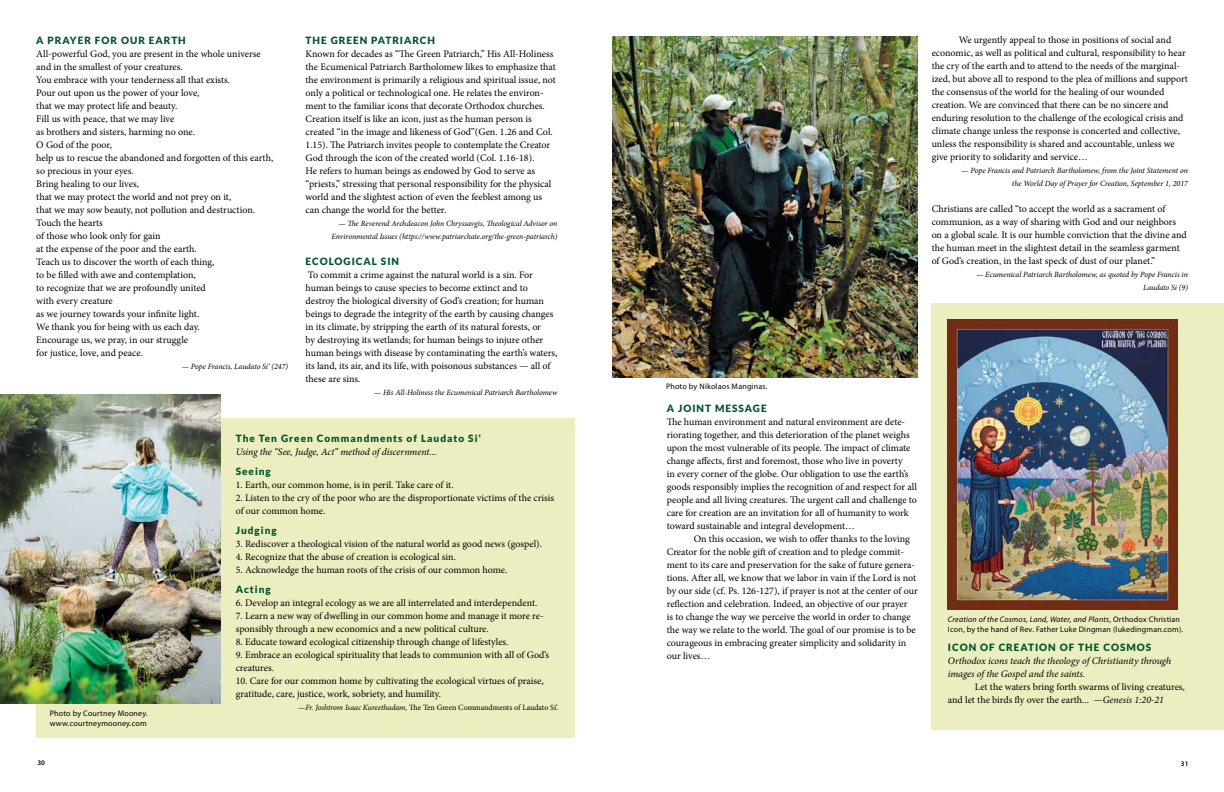
<style>
.page{position:relative;width:1224px;height:792px;background:#fff}
.page>*{position:absolute;margin:0;border:0;box-sizing:border-box;transform-origin:0 0}
.t1{font:10px/13px "Minion Pro";letter-spacing:-.005em;color:#000}
.t2{font:900 10px "Lato";letter-spacing:.1em;color:#005627}
.t3{font:italic 10px/13px "Minion Pro";letter-spacing:-.005em;color:#000}
.t4{font:italic 8px/13px "Minion Pro";letter-spacing:-.01em;color:#000;text-align:right}
.t5{font:8px/10px "Myriad Pro";letter-spacing:.025em;color:#000}
.t6{font:8px "Minion Pro";letter-spacing:-.005em;color:#000}
.t7{font:600 7px "Myriad Pro";color:#000}
.s1{font-style:italic}
</style>
<div class="page">
<div style="left:36px;top:418px;width:539px;height:320px;background:#eceec0"></div>
<img style="left:0;top:394px;width:221px;height:309px">
<img style="left:613px;top:36px;width:305px;height:342px">
<div style="left:932px;top:304px;width:292px;height:426px;background:#eceec0"></div>
<img style="left:947px;top:320px;width:230px;height:289px">
<p class="t2" style="left:36px;top:35px;width:151px">A PRAYER FOR OUR EARTH</p>
<p class="t1" style="left:36px;top:47px;width:239px">All-powerful God, you are present in the whole universe and in the smallest of your creatures.<br>You embrace with your tenderness all that exists.<br>Pour out upon us the power of your love,<br>that we may protect life and beauty.<br>Fill us with peace, that we may live<br>as brothers and sisters, harming no one.<br>O God of the poor,<br>help us to rescue the abandoned and forgotten of this earth, so precious in your eyes.<br>Bring healing to our lives,<br>that we may protect the world and not prey on it,<br>that we may sow beauty, not pollution and destruction.<br>Touch the hearts<br>of those who look only for gain<br>at the expense of the poor and the earth.<br>Teach us to discover the worth of each thing,<br>to be filled with awe and contemplation,<br>to recognize that we are profoundly united<br>with every creature<br>as we journey towards your infinite light.<br>We thank you for being with us each day.<br>Encourage us, we pray, in our struggle<br>for justice, love, and peace.</p>
<p class="t4" style="left:182px;top:360px;width:108px">— Pope Francis, Laudato Si’ (247)</p>
<p class="t2" style="left:306px;top:35px;width:131px">THE GREEN PATRIARCH</p>
<p class="t1" style="left:306px;top:47px;width:252px">Known for decades as “The Green Patriarch,” His All-Holiness the Ecumenical Patriarch Bartholomew likes to emphasize that the environment is primarily a religious and spiritual issue, not only a political or technological one. He relates the environ&shy;ment to the familiar icons that decorate Orthodox churches.<br>Creation itself is like an icon, just as the human person is created “in the image and likeness of God”(Gen. 1.26 and Col.<br>1.15). The Patriarch invites people to contemplate the Creator God through the icon of the created world (Col. 1.16-18).<br>He refers to human beings as endowed by God to serve as “priests,” stressing that personal responsibility for the physical world and the slightest action of even the feeblest among us can change the world for the better.</p>
<p class="t4" style="left:331px;top:217px;width:228px">— The Reverend Archdeacon John Chryssavgis, Theological Advisor on<br>Environmental Issues (https://www.patriarchate.org/the-green-patriarch)</p>
<p class="t2" style="left:306px;top:256px;width:95px">ECOLOGICAL SIN</p>
<p class="t1" style="left:306px;top:268px;width:253px">To commit a crime against the natural world is a sin. For human beings to cause species to become extinct and to destroy the biological diversity of God’s creation; for human beings to degrade the integrity of the earth by causing changes in its climate, by stripping the earth of its natural forests, or<br>by destroying its wetlands; for human beings to injure other human beings with disease by contaminating the earth’s waters, its land, its air, and its life, with poisonous substances — all of these are sins.</p>
<p class="t4" style="left:374px;top:386px;width:185px">— His All-Holiness the Ecumenical Patriarch Bartholomew</p>
<p class="t5" style="left:50px;top:708px;width:100px">Photo by Courtney Mooney. www.courtneymooney.com</p>
<p class="t2" style="left:236px;top:432px;width:247px">THE TEN GREEN COMMANDMENTS OF LAUDATO SI’</p>
<p class="t3" style="left:236px;top:445px;width:202px">Using the “See, Judge, Act” method of discernment...</p>
<p class="t2" style="left:236px;top:465px;width:37px">SEEING</p>
<p class="t1" style="left:236px;top:478px;width:219px">1. Earth, our common home, is in peril. Take care of it.</p>
<p class="t1" style="left:236px;top:491px;width:320px">2. Listen to the cry of the poor who are the disproportionate victims of the crisis of our common home.</p>
<p class="t2" style="left:236px;top:524px;width:43px">JUDGING</p>
<p class="t1" style="left:236px;top:537px;width:308px">3. Rediscover a theological vision of the natural world as good news (gospel).</p>
<p class="t1" style="left:236px;top:550px;width:222px">4. Recognize that the abuse of creation is ecological sin.</p>
<p class="t1" style="left:236px;top:563px;width:273px">5. Acknowledge the human roots of the crisis of our common home.</p>
<p class="t2" style="left:236px;top:583px;width:37px">ACTING</p>
<p class="t1" style="left:236px;top:596px;width:303px">6. Develop an integral ecology as we are all interrelated and interdependent.</p>
<p class="t1" style="left:236px;top:609px;width:309px">7. Learn a new way of dwelling in our common home and manage it more re&shy;sponsibly through a new economics and a new political culture.</p>
<p class="t1" style="left:236px;top:635px;width:274px">8. Educate toward ecological citizenship through change of lifestyles.</p>
<p class="t1" style="left:236px;top:648px;width:315px">9. Embrace an ecological spirituality that leads to communion with all of God’s creatures.</p>
<p class="t1" style="left:236px;top:674px;width:309px">10. Care for our common home by cultivating the ecological virtues of praise, gratitude, care, justice, work, sobriety, and humility.</p>
<p class="t6" style="left:298px;top:702px;width:262px"><span class="s1">—Fr. Joshtrom Isaac Kureethadam,</span> The Ten Green Commandments of Laudato Si’.</p>
<p class="t1" style="left:932px;top:34px;width:258px;text-indent:27px">We urgently appeal to those in positions of social and economic, as well as political and cultural, responsibility to hear the cry of the earth and to attend to the needs of the marginal&shy;ized, but above all to respond to the plea of millions and support the consensus of the world for the healing of our wounded creation. We are convinced that there can be no sincere and enduring resolution to the challenge of the ecological crisis and climate change unless the response is concerted and collective, unless the responsibility is shared and accountable, unless we give priority to solidarity and service…</p>
<p class="t4" style="left:961px;top:164px;width:228px">— Pope Francis and Patriarch Bartholomew, from the Joint Statement on the World Day of Prayer for Creation, September 1, 2017</p>
<p class="t1" style="left:932px;top:203px;width:257px">Christians are called “to accept the world as a sacrament of communion, as a way of sharing with God and our neighbors on a global scale. It is our humble conviction that the divine and the human meet in the slightest detail in the seamless garment of God’s creation, in the last speck of dust of our planet.”</p>
<p class="t4" style="left:976px;top:268px;width:213px">— Ecumenical Patriarch Bartholomew, as quoted by Pope Francis in<br>Laudato Si (9)</p>
<p class="t5" style="left:666px;top:381px;width:103px">Photo by Nikolaos Manginas.</p>
<p class="t2" style="left:667px;top:402px;width:101px">A JOINT MESSAGE</p>
<p class="t1" style="left:667px;top:415px;width:252px">The human environment and natural environment are dete&shy;riorating together, and this deterioration of the planet weighs upon the most vulnerable of its people. The impact of climate change affects, first and foremost, those who live in poverty<br>in every corner of the globe. Our obligation to use the earth’s goods responsibly implies the recognition of and respect for all people and all living creatures. The urgent call and challenge to care for creation are an invitation for all of humanity to work toward sustainable and integral development…</p>
<p class="t1" style="left:667px;top:532px;width:252px;text-indent:27px">On this occasion, we wish to offer thanks to the loving Creator for the noble gift of creation and to pledge commit&shy;ment to its care and preservation for the sake of future genera&shy;tions. After all, we know that we labor in vain if the Lord is not by our side (cf. Ps. 126-127), if prayer is not at the center of our reflection and celebration. Indeed, an objective of our prayer<br>is to change the way we perceive the world in order to change the way we relate to the world. The goal of our promise is to be courageous in embracing greater simplicity and solidarity in our lives…</p>
<p class="t5" style="left:948px;top:614px;width:237px"><span class="s1">Creation of the Cosmos, Land, Water, and Plants</span>, Orthodox Christian<br>Icon, by the hand of Rev. Father Luke Dingman (lukedingman.com).</p>
<p class="t2" style="left:948px;top:642px;width:8px">ICON</p>
<p class="t2" style="left:980px;top:642px;width:27px">OF CREATION</p>
<p class="t2" style="left:1060px;top:642px;width:27px">OF THE</p>
<p class="t2" style="left:1103px;top:642px;width:9px">COS</p>
<p class="t2" style="left:1126px;top:642px;width:19px">MOS</p>
<p class="t3" style="left:948px;top:655px;width:225px">Orthodox icons teach the theology of Christianity through images of the Gospel and the saints.</p>
<p class="t1" style="left:948px;top:681px;width:239px;text-indent:27px">Let the waters bring forth swarms of living creatures, and let the birds fly over the earth... <span class="s1">—Genesis 1:20-21</span></p>
<p class="t7" style="left:38px;top:758px;width:9px">30</p>
<p class="t7" style="left:1181px;top:759px;width:9px">31</p>
</div>
